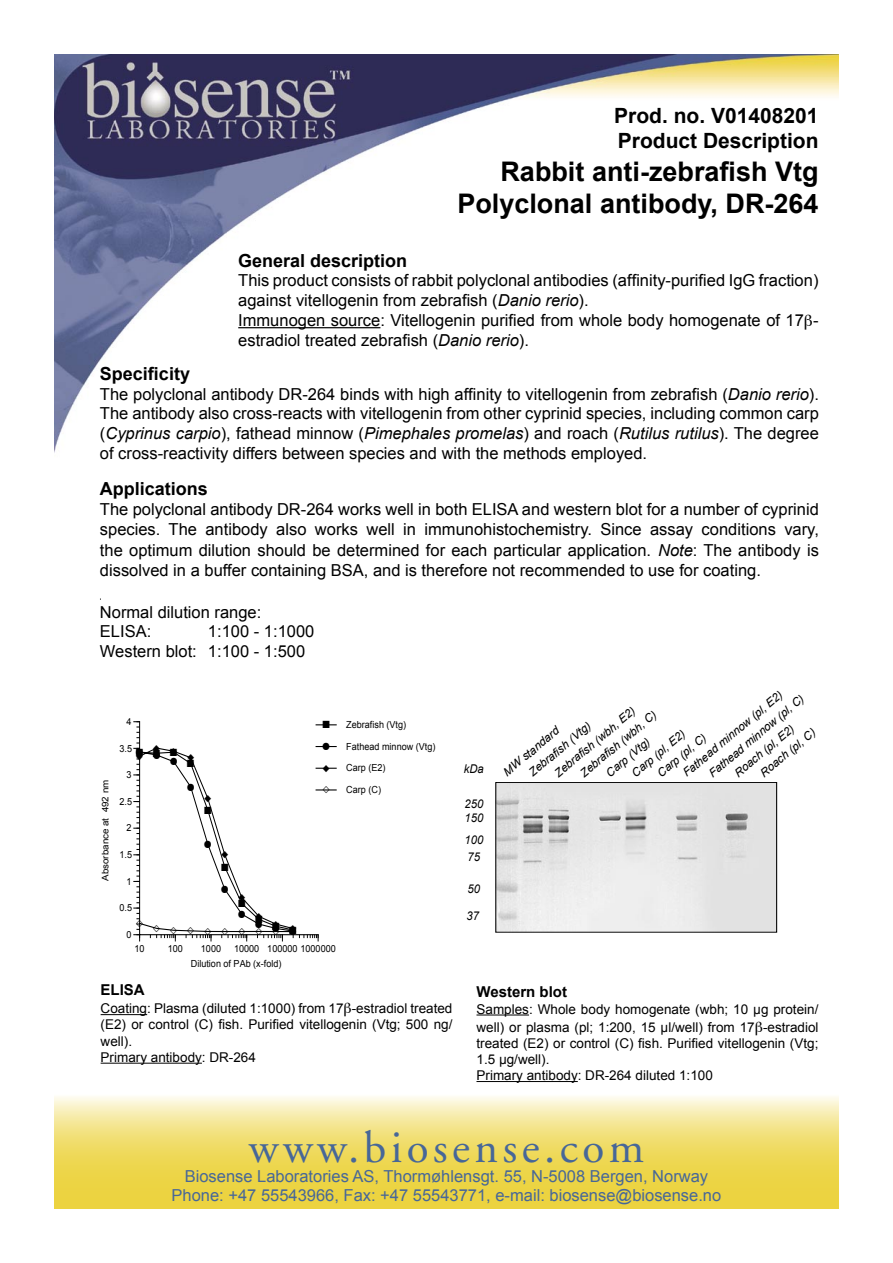
<style>
.page{position:relative;width:893px;height:1263px;background:#fff}
.page>*{position:absolute;margin:0;border:0;box-sizing:border-box;transform-origin:0 0}
.t1{font:45px "Adobe Garamond";letter-spacing:.1em;color:#476798}
.t2{font:700 27px "Arial";color:#000}
.t3{font:700 21px "Arial";color:#000}
.t4{font:700 18px "Arial";color:#000}
.t5{font:16.5px/19.8px "Arial";color:#000}
.t6{font:16.5px "Arial";color:#476798}
.t7{font:700 15px "Arial";color:#000}
.t8{font:13.5px/16.2px "Arial";color:#000}
.t9{font:italic 12.15px "Arial";color:#000;scale:.93 1}
.t10{font:italic 11.55px "Arial";color:#000}
.t11{font:9.75px "Arial";color:#000;scale:.93 1}
.t12{font:9px "Arial";color:#000;scale:1.08 1}
.s1{font-style:italic}
</style>
<div class="page">
<svg style="left:54px;top:1096px;width:785px;height:113px;background:#f0de71"></svg>
<img style="left:54px;top:54px;width:785px;height:399px">
<hr style="left:476px;top:1014px;width:53px;height:1px;background:#000">
<hr style="left:476px;top:1081px;width:102px;height:1px;background:#000">
<hr style="left:101px;top:1014px;width:46px;height:1px;background:#000">
<hr style="left:101px;top:1063px;width:101px;height:1px;background:#000">
<hr style="left:238px;top:327px;width:142px;height:1px;background:#000">
<img style="left:497px;top:784px;width:278px;height:146px">
<div style="left:495px;top:782px;width:282px;height:150px;border:1px solid #000"></div>
<svg style="left:805px;top:314px;width:7px;height:15px"></svg>
<svg style="left:133px;top:721px;width:204px;height:220px"></svg>
<p class="t3" style="left:614px;top:104px;width:206px">Prod. no. V01408201</p>
<p class="t3" style="left:618px;top:129px;width:202px">Product Description</p>
<p class="t2" style="left:500px;top:156px;width:320px">Rabbit anti-zebrafish Vtg</p>
<p class="t2" style="left:457px;top:188px;width:363px">Polyclonal antibody, DR-264</p>
<p class="t4" style="left:238px;top:250px;width:171px">General description</p>
<p class="t5" style="left:238px;top:271px;width:582px">This product consists of rabbit polyclonal antibodies (affinity-purified IgG fraction) against vitellogenin from zebrafish (<span class="s1">Danio rerio</span>).</p>
<p class="t5" style="left:238px;top:310px;width:582px">Immunogen source: Vitellogenin purified from whole body homogenate of 17 - estradiol treated zebrafish (<span class="s1">Danio rerio</span>).</p>
<p class="t4" style="left:100px;top:363px;width:92px">Specificity</p>
<p class="t5" style="left:100px;top:384px;width:720px;text-align:justify">The polyclonal antibody DR-264 binds with high affinity to vitellogenin from zebrafish (<span class="s1">Danio rerio</span>).<br>The antibody also cross-reacts with vitellogenin from other cyprinid species, including common carp (<span class="s1">Cyprinus carpio</span>), fathead minnow (<span class="s1">Pimephales promelas</span>) and roach (<span class="s1">Rutilus rutilus</span>). The degree of cross-reactivity differs between species and with the methods employed.</p>
<p class="t4" style="left:100px;top:479px;width:110px">Applications</p>
<p class="t5" style="left:100px;top:499px;width:720px">The polyclonal antibody DR-264 works well in both ELISA and western blot for a number of cyprinid species. The antibody also works well in immunohistochemistry. Since assay conditions vary,</p>
<p class="t5" style="left:100px;top:541px;width:720px">the optimum dilution should be determined for each particular application. <span class="s1">Note</span>: The antibody is dissolved in a buffer containing BSA, and is therefore not recommended to use for coating.</p>
<p class="t5" style="left:100px;top:602px;width:163px">Normal dilution range:</p>
<p class="t5" style="left:100px;top:622px;width:53px">ELISA:</p>
<p class="t5" style="left:208px;top:622px;width:108px">1:100 - 1:1000</p>
<p class="t5" style="left:100px;top:641px;width:207px">Western blot: 1:100 - 1:500</p>
<p class="t12" style="left:100px;top:881px;width:95px;rotate:-90deg">Absorbance at 492 nm</p>
<p class="t11" style="left:127px;top:716px;width:7px">4</p>
<p class="t11" style="left:119px;top:743px;width:15px">3.5</p>
<p class="t11" style="left:127px;top:769px;width:7px">3</p>
<p class="t11" style="left:119px;top:796px;width:15px">2.5</p>
<p class="t11" style="left:127px;top:822px;width:7px">2</p>
<p class="t11" style="left:119px;top:849px;width:15px">1.5</p>
<p class="t11" style="left:127px;top:876px;width:7px">1</p>
<p class="t11" style="left:119px;top:902px;width:15px">0.5</p>
<p class="t11" style="left:127px;top:929px;width:7px">0</p>
<p class="t11" style="left:135px;top:943px;width:12px">10</p>
<p class="t11" style="left:168px;top:943px;width:18px">100</p>
<p class="t11" style="left:201px;top:943px;width:23px">1000</p>
<p class="t11" style="left:234px;top:943px;width:111px">10000 100000 1000000</p>
<p class="t11" style="left:191px;top:958px;width:99px">Dilution of PAb (x-fold)</p>
<p class="t11" style="left:346px;top:719px;width:66px">Zebrafish (Vtg)</p>
<p class="t11" style="left:346px;top:741px;width:97px">Fathead minnow (Vtg)</p>
<p class="t11" style="left:346px;top:762px;width:44px">Carp (E2)</p>
<p class="t11" style="left:346px;top:784px;width:39px">Carp (C)</p>
<p class="t7" style="left:101px;top:981px;width:46px">ELISA</p>
<p class="t8" style="left:101px;top:1000px;width:353px;text-align:justify">Coating: Plasma (diluted 1:1000) from 17 -estradiol treated (E2) or control (C) fish. Purified vitellogenin (Vtg; 500 ng/ well).</p>
<p class="t8" style="left:101px;top:1049px;width:157px">Primary antibody: DR-264</p>
<p class="t9" style="left:464px;top:762px;width:23px">kDa</p>
<p class="t9" style="left:464px;top:797px;width:22px">250</p>
<p class="t9" style="left:464px;top:810px;width:22px">150</p>
<p class="t9" style="left:464px;top:833px;width:22px">100</p>
<p class="t9" style="left:468px;top:850px;width:15px">75</p>
<p class="t9" style="left:468px;top:882px;width:15px">50</p>
<p class="t9" style="left:467px;top:909px;width:15px">37</p>
<p class="t10" style="left:680px;top:769px;width:128px;rotate:-40deg">Fathead minnow (pl, E2)</p>
<p class="t10" style="left:706px;top:770px;width:122px;rotate:-40deg">Fathead minnow (pl, C)</p>
<p class="t10" style="left:552px;top:770px;width:103px;rotate:-40deg">Zebrafi sh (wbh, E2)</p>
<p class="t10" style="left:577px;top:770px;width:97px;rotate:-40deg">Zebrafi sh (wbh, C)</p>
<p class="t10" style="left:526px;top:769px;width:78px;rotate:-40deg">Zebrafi sh (Vtg)</p>
<p class="t10" style="left:731px;top:770px;width:76px;rotate:-40deg">Roach (pl, E2)</p>
<p class="t10" style="left:500px;top:768px;width:70px;rotate:-40deg">MW standard</p>
<p class="t10" style="left:757px;top:770px;width:70px;rotate:-40deg">Roach (pl, C)</p>
<p class="t10" style="left:629px;top:770px;width:67px;rotate:-40deg">Carp (pl, E2)</p>
<p class="t10" style="left:654px;top:770px;width:61px;rotate:-40deg">Carp (pl, C)</p>
<p class="t10" style="left:603px;top:770px;width:55px;rotate:-40deg">Carp (Vtg)</p>
<p class="t7" style="left:476px;top:984px;width:92px">Western blot</p>
<p class="t8" style="left:476px;top:1000px;width:343px;line-height:18px">Samples: Whole body homogenate (wbh; 10 µg protein/ well) or plasma (pl; 1:200, 15 µl/well) from 17 -estradiol</p>
<p class="t8" style="left:476px;top:1035px;width:343px">treated (E2) or control (C) fish. Purified vitellogenin (Vtg;<br>1.5 µg/well).</p>
<p class="t8" style="left:476px;top:1067px;width:238px">Primary antibody: DR-264 diluted 1:100</p>
<p class="t1" style="left:249px;top:1123px;width:397px">www.biosense.com</p>
<p class="t6" style="left:185px;top:1166px;width:525px">Biosense Laboratories AS, Thormøhlensgt. 55, N-5008 Bergen, Norway</p>
<p class="t6" style="left:172px;top:1186px;width:551px">Phone: +47 55543966, Fax: +47 55543771, e-mail: biosense@biosense.no</p>
</div>
